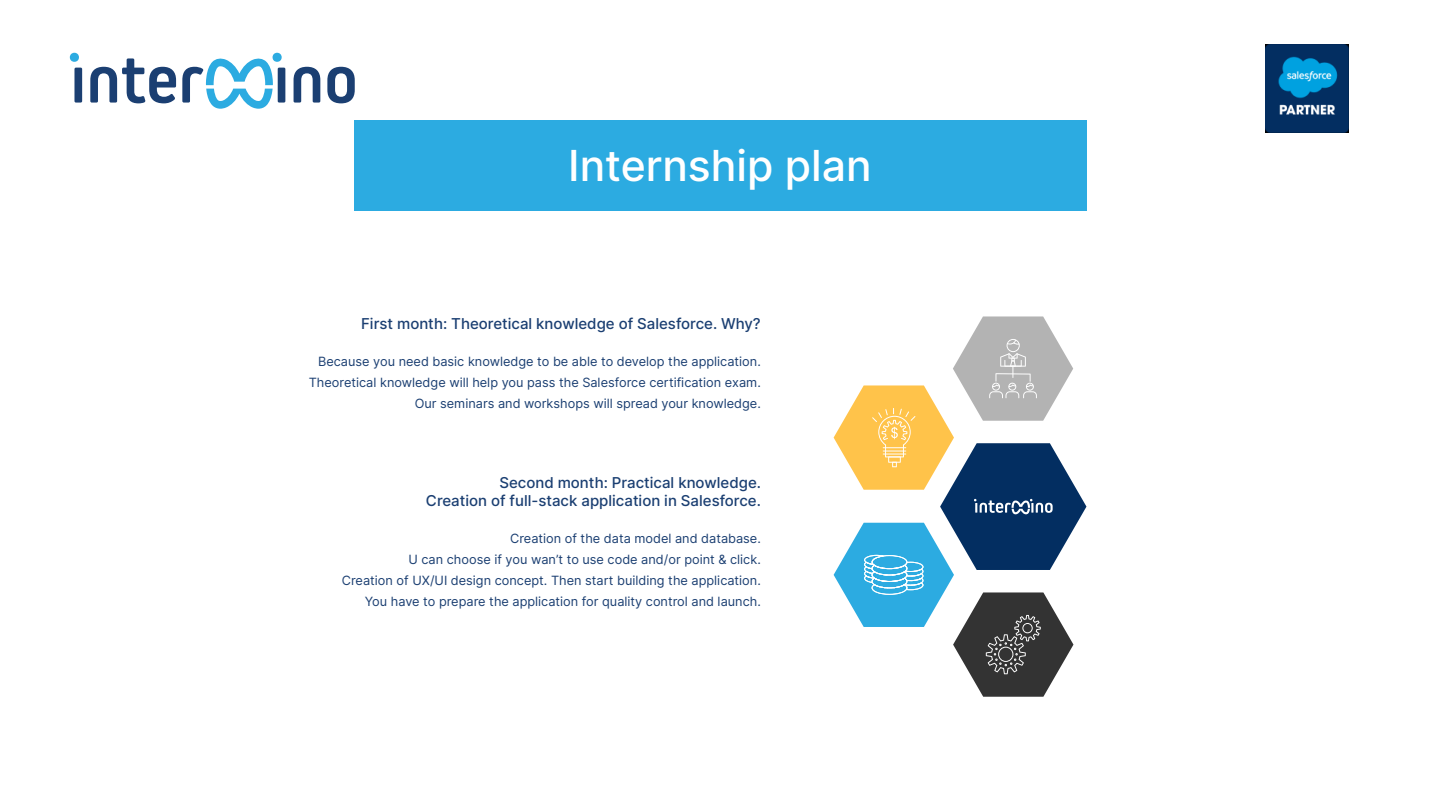
<style>
.page{position:relative;width:1440px;height:810px;background:#fff}
.page>*{position:absolute;margin:0;border:0;box-sizing:border-box;transform-origin:0 0}
.t1{font:500 42.75px "Inter";color:#fff}
.t2{font:500 15px/18px "Inter";color:#1b3f72;text-align:right}
.t3{font:12.75px/21px "Inter";color:#1b3f72;text-align:right}
</style>
<div class="page">
<img style="left:1265px;top:44px;width:83px;height:89px">
<div style="left:70px;top:53px;width:9px;height:9px;background:#2cabe1;border-radius:50%"></div>
<div style="left:74px;top:68px;width:8px;height:35px;background:#1b3f72;border-radius:2px"></div>
<svg style="left:90px;top:58px;width:86px;height:45px"></svg>
<div style="left:273px;top:53px;width:9px;height:9px;background:#2cabe1;border-radius:50%"></div>
<div style="left:278px;top:68px;width:7px;height:35px;background:#1b3f72;border-radius:2px"></div>
<svg style="left:294px;top:67px;width:26px;height:36px"></svg>
<svg style="left:327px;top:67px;width:28px;height:36px"></svg>
<svg style="left:182px;top:58px;width:91px;height:51px"></svg>
<div style="left:354px;top:120px;width:732px;height:91px;background:#2cabe1"></div>
<svg style="left:834px;top:316px;width:252px;height:381px"></svg>
<h1 class="t1" style="left:568px;top:134px;width:305px">Internship plan</h1>
<p class="t2" style="left:361px;top:315px;width:401px">First month: Theoretical knowledge of Salesforce. Why?</p>
<p class="t3" style="left:309px;top:350px;width:454px">Because you need basic knowledge to be able to develop the application.<br>Theoretical knowledge will help you pass the Salesforce certification exam.<br>Our seminars and workshops will spread your knowledge.</p>
<p class="t2" style="left:426px;top:474px;width:337px">Second month: Practical knowledge.<br>Creation of full-stack application in Salesforce.</p>
<p class="t3" style="left:342px;top:527px;width:421px">Creation of the data model and database.<br>U can choose if you wan’t to use code and/or point &amp; click.<br>Creation of UX/UI design concept. Then start building the application.<br>You have to prepare the application for quality control and launch.</p>
</div>
